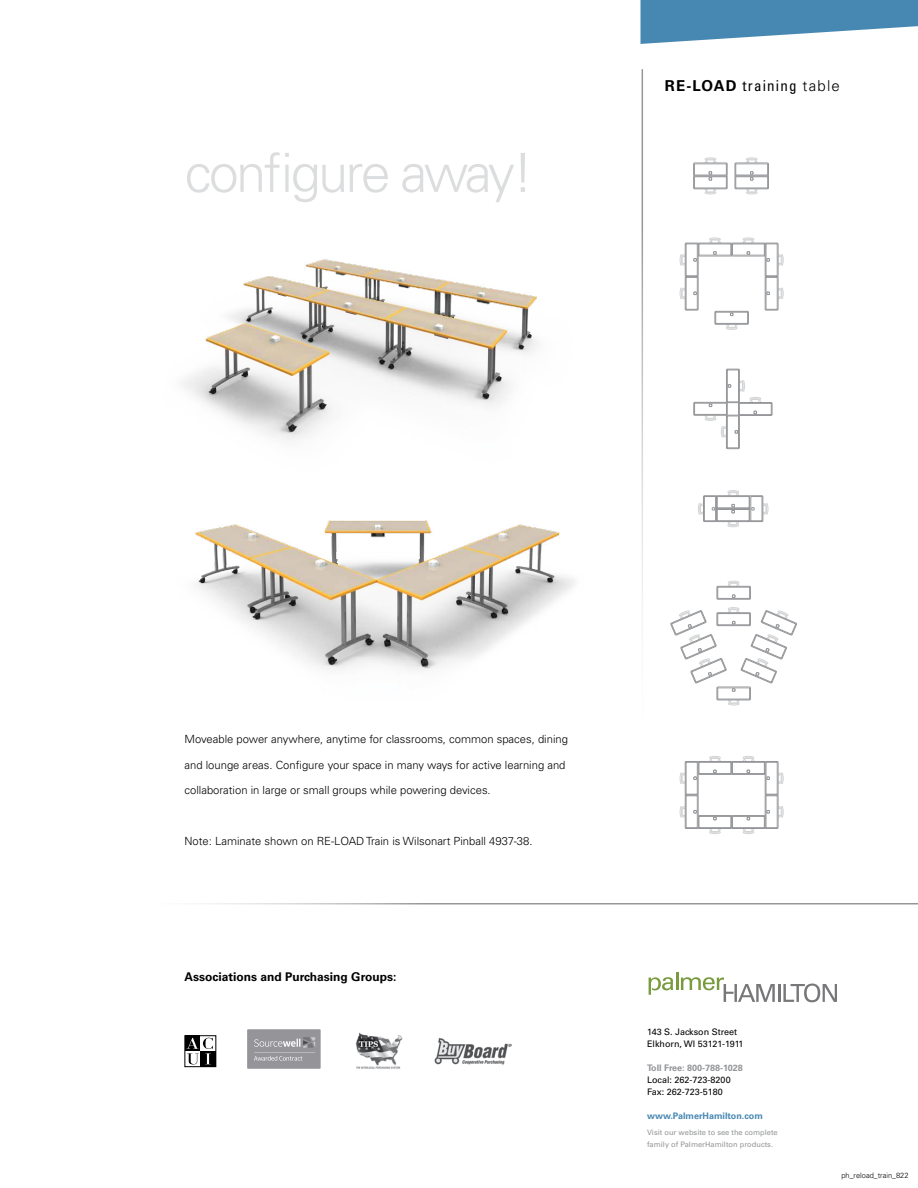
<style>
.page{position:relative;width:918px;height:1188px;background:#fff}
.page>*{position:absolute;margin:0;border:0;box-sizing:border-box;transform-origin:0 0}
.t1{font:300 54px "Univers";letter-spacing:-.05em;color:#dcddde}
.t2{font:condensed 15px "Univers";letter-spacing:.08em;color:#000}
.t3{font:700 12px "Univers";color:#000}
.t4{font:300 11.25px "Univers";color:#000}
.t5{font:9px/12px "Univers";color:#000}
.t6{font:700 9px "Univers";color:#4788b2}
.t7{font:700 9px "Univers";color:#939598}
.t8{font:7.5px/12px "Univers";color:#939598}
.t9{font:300 7.5px "Univers";color:#000}
.s1{font-weight:700;font-stretch:normal}
.s2{font-weight:300;font-stretch:normal}
</style>
<div class="page">
<svg style="left:640px;top:0;width:278px;height:44px"></svg>
<img style="left:184px;top:259px;width:354px;height:182px">
<img style="left:195px;top:520px;width:380px;height:151px">
<div style="left:693px;top:176px;width:34px;height:13px;border:1px solid #939598"></div>
<div style="left:694px;top:177px;width:32px;height:11px;border:1px solid #939598"></div>
<div style="left:735px;top:176px;width:34px;height:13px;border:1px solid #939598"></div>
<div style="left:736px;top:177px;width:32px;height:11px;border:1px solid #939598"></div>
<div style="left:715px;top:311px;width:34px;height:13px;border:1px solid #939598"></div>
<div style="left:716px;top:312px;width:32px;height:12px;border:1px solid #939598"></div>
<svg style="left:726px;top:313px;width:12px;height:17px"></svg>
<div style="left:717px;top:687px;width:34px;height:13px;border:1px solid #939598"></div>
<svg style="left:728px;top:689px;width:12px;height:17px"></svg>
<div style="left:717px;top:586px;width:34px;height:13px;border:1px solid #939598"></div>
<div style="left:718px;top:587px;width:32px;height:12px;border:1px solid #939598"></div>
<svg style="left:728px;top:581px;width:11px;height:17px"></svg>
<svg style="left:670px;top:607px;width:127px;height:76px"></svg>
<div style="left:693px;top:163px;width:34px;height:13px;border:1px solid #939598"></div>
<svg style="left:705px;top:157px;width:11px;height:37px"></svg>
<div style="left:716px;top:508px;width:34px;height:14px;border:1px solid #939598"></div>
<div style="left:717px;top:509px;width:32px;height:12px;border:1px solid #939598"></div>
<div style="left:716px;top:496px;width:34px;height:13px;border:1px solid #939598"></div>
<div style="left:717px;top:496px;width:32px;height:12px;border:1px solid #939598"></div>
<svg style="left:727px;top:490px;width:12px;height:37px"></svg>
<div style="left:750px;top:496px;width:13px;height:26px;border:1px solid #939598"></div>
<div style="left:751px;top:496px;width:11px;height:25px;border:1px solid #939598"></div>
<svg style="left:752px;top:502px;width:16px;height:13px"></svg>
<div style="left:703px;top:496px;width:14px;height:26px;border:1px solid #939598"></div>
<div style="left:704px;top:496px;width:12px;height:25px;border:1px solid #939598"></div>
<svg style="left:698px;top:502px;width:17px;height:13px"></svg>
<div style="left:698px;top:243px;width:34px;height:13px;border:1px solid #939598"></div>
<svg style="left:709px;top:237px;width:12px;height:17px"></svg>
<div style="left:731px;top:243px;width:34px;height:13px;border:1px solid #939598"></div>
<svg style="left:743px;top:237px;width:11px;height:17px"></svg>
<div style="left:765px;top:243px;width:13px;height:34px;border:1px solid #939598"></div>
<div style="left:766px;top:244px;width:11px;height:32px;border:1px solid #939598"></div>
<svg style="left:767px;top:254px;width:17px;height:12px"></svg>
<div style="left:765px;top:276px;width:13px;height:34px;border:1px solid #939598"></div>
<div style="left:766px;top:277px;width:11px;height:32px;border:1px solid #939598"></div>
<svg style="left:767px;top:288px;width:17px;height:11px"></svg>
<div style="left:726px;top:369px;width:14px;height:34px;border:1px solid #939598"></div>
<div style="left:727px;top:370px;width:12px;height:32px;border:1px solid #939598"></div>
<div style="left:738px;top:402px;width:34px;height:14px;border:1px solid #939598"></div>
<div style="left:739px;top:403px;width:32px;height:12px;border:1px solid #939598"></div>
<div style="left:726px;top:415px;width:14px;height:34px;border:1px solid #939598"></div>
<div style="left:727px;top:416px;width:12px;height:32px;border:1px solid #939598"></div>
<div style="left:694px;top:402px;width:34px;height:13px;border:1px solid #939598"></div>
<div style="left:694px;top:403px;width:33px;height:12px;border:1px solid #939598"></div>
<svg style="left:704px;top:379px;width:57px;height:60px"></svg>
<div style="left:685px;top:243px;width:13px;height:34px;border:1px solid #939598"></div>
<div style="left:686px;top:244px;width:11px;height:32px;border:1px solid #939598"></div>
<svg style="left:680px;top:253px;width:17px;height:13px"></svg>
<div style="left:685px;top:276px;width:13px;height:34px;border:1px solid #939598"></div>
<div style="left:686px;top:277px;width:11px;height:32px;border:1px solid #939598"></div>
<svg style="left:680px;top:286px;width:17px;height:13px"></svg>
<div style="left:698px;top:761px;width:34px;height:14px;border:1px solid #939598"></div>
<div style="left:699px;top:762px;width:32px;height:12px;border:1px solid #939598"></div>
<svg style="left:709px;top:756px;width:12px;height:17px"></svg>
<div style="left:731px;top:761px;width:34px;height:14px;border:1px solid #939598"></div>
<div style="left:732px;top:762px;width:32px;height:12px;border:1px solid #939598"></div>
<svg style="left:743px;top:756px;width:11px;height:17px"></svg>
<div style="left:698px;top:815px;width:34px;height:14px;border:1px solid #939598"></div>
<div style="left:699px;top:816px;width:32px;height:12px;border:1px solid #939598"></div>
<svg style="left:709px;top:817px;width:12px;height:17px"></svg>
<div style="left:731px;top:815px;width:34px;height:14px;border:1px solid #939598"></div>
<div style="left:732px;top:816px;width:32px;height:12px;border:1px solid #939598"></div>
<svg style="left:743px;top:817px;width:11px;height:17px"></svg>
<div style="left:765px;top:761px;width:13px;height:34px;border:1px solid #939598"></div>
<div style="left:766px;top:762px;width:11px;height:32px;border:1px solid #939598"></div>
<svg style="left:767px;top:772px;width:17px;height:12px"></svg>
<div style="left:765px;top:795px;width:13px;height:34px;border:1px solid #939598"></div>
<div style="left:766px;top:796px;width:11px;height:32px;border:1px solid #939598"></div>
<svg style="left:767px;top:806px;width:17px;height:12px"></svg>
<div style="left:685px;top:761px;width:13px;height:34px;border:1px solid #939598"></div>
<div style="left:686px;top:762px;width:11px;height:32px;border:1px solid #939598"></div>
<svg style="left:680px;top:771px;width:17px;height:13px"></svg>
<div style="left:685px;top:795px;width:13px;height:34px;border:1px solid #939598"></div>
<div style="left:686px;top:796px;width:11px;height:32px;border:1px solid #939598"></div>
<svg style="left:680px;top:805px;width:17px;height:13px"></svg>
<div style="left:735px;top:163px;width:34px;height:13px;border:1px solid #939598"></div>
<svg style="left:746px;top:157px;width:11px;height:37px"></svg>
<div style="left:185px;top:1036px;width:15px;height:15px;background:#000"></div>
<svg style="left:200px;top:1051px;width:14px;height:14px"></svg>
<svg style="left:187px;top:1038px;width:26px;height:26px"></svg>
<div style="left:184px;top:1035px;width:32px;height:32px;border:1px solid #000"></div>
<img style="left:355px;top:1032px;width:48px;height:37px">
<img style="left:435px;top:1038px;width:76px;height:27px">
<svg style="left:649px;top:972px;width:188px;height:30px"></svg>
<div style="left:247px;top:1029px;width:74px;height:40px;background:#949499"></div>
<svg style="left:254px;top:1037px;width:61px;height:24px"></svg>
<h1 class="t1" style="left:184px;top:140px;width:350px">configure away!</h1>
<h2 class="t2" style="left:665px;top:76px;width:177px"><span class="s1">RE-LOAD</span> training <span class="s2">table</span></h2>
<p class="t4" style="left:184px;top:733px;width:385px">Moveable power anywhere, anytime for classrooms, common spaces, dining</p>
<p class="t4" style="left:184px;top:758px;width:383px">and lounge areas. Configure your space in many ways for active learning and</p>
<p class="t4" style="left:184px;top:784px;width:308px">collaboration in large or small groups while powering devices.</p>
<p class="t4" style="left:184px;top:835px;width:350px">Note: Laminate shown on RE-LOAD Train is Wilsonart Pinball 4937-38.</p>
<p class="t3" style="left:184px;top:970px;width:213px">Associations and Purchasing Groups:</p>
<p class="t5" style="left:647px;top:1026px;width:98px">143 S. Jackson Street<br>Elkhorn, WI 53121-1911</p>
<p class="t7" style="left:647px;top:1063px;width:97px">Toll Free: 800-788-1028</p>
<p class="t5" style="left:647px;top:1074px;width:85px">Local: 262-723-8200<br>Fax: 262-723-5180</p>
<p class="t6" style="left:647px;top:1111px;width:117px">www.PalmerHamilton.com</p>
<p class="t8" style="left:647px;top:1127px;width:132px">Visit our website to see the complete family of PalmerHamilton products.</p>
<p class="t9" style="left:841px;top:1171px;width:69px">ph_reload_train_822</p>
</div>
